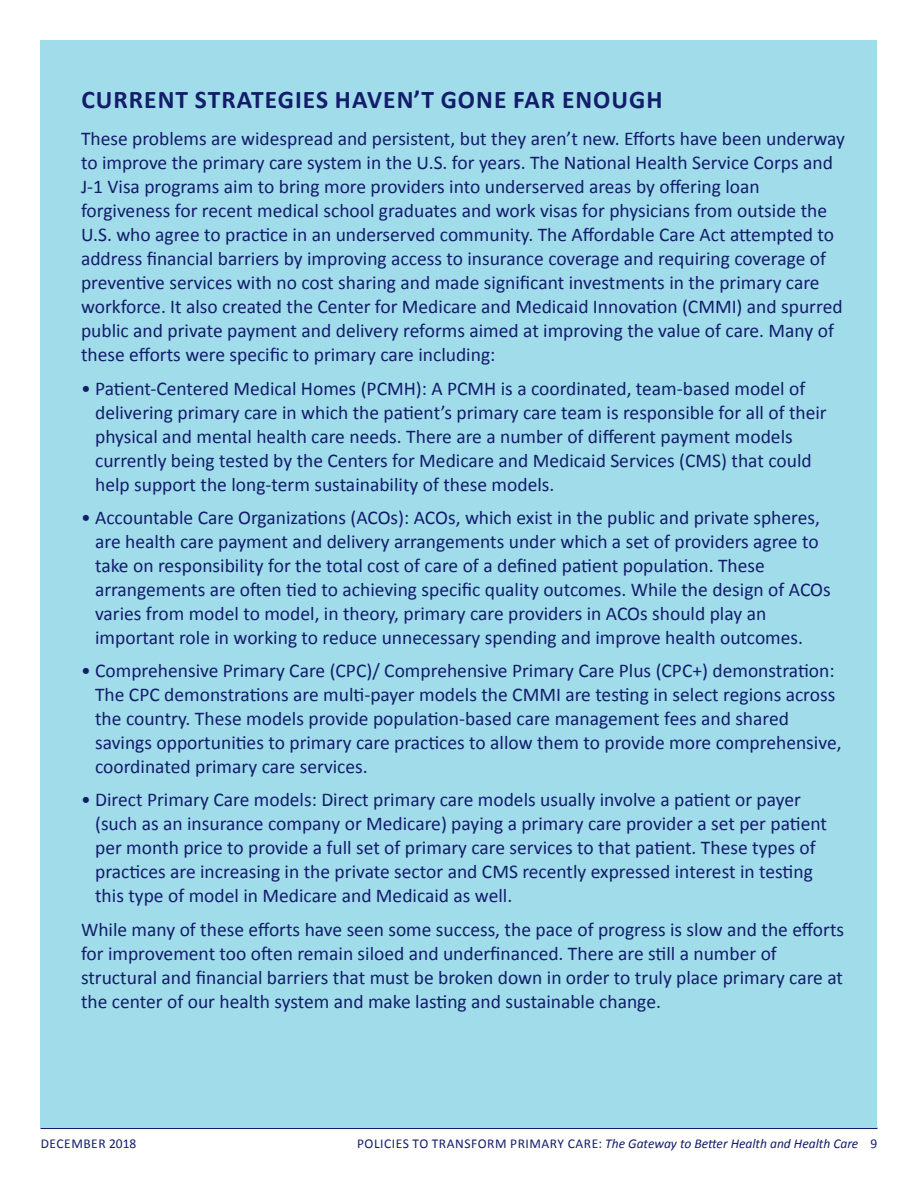
<style>
.page{position:relative;width:918px;height:1188px;background:#fff}
.page>*{position:absolute;margin:0;border:0;box-sizing:border-box;transform-origin:0 0}
.t1{font:700 25.5px "Calibri";letter-spacing:.04em;color:#131d6a}
.t2{font:19.5px/24px "Calibri";color:#131d6a}
.t3{font:italic 13.5px "Calibri";color:#131d6a}
.t4{font:13.5px "Calibri";letter-spacing:.04em;color:#131d6a}
.s1{font-style:normal}
</style>
<div class="page">
<hr style="left:40px;top:1128px;width:838px;height:1px;background:#131d6a">
<div style="left:40px;top:40px;width:838px;height:1088px;background:#a1dceb"></div>
<h1 class="t1" style="left:81px;top:83px;width:583px">CURRENT STRATEGIES HAVEN’T GONE FAR ENOUGH</h1>
<p class="t2" style="left:81px;top:127px;width:765px">These problems are widespread and persistent, but they aren’t new. Efforts have been underway to improve the primary care system in the U.S. for years. The National Health Service Corps and J-1 Visa programs aim to bring more providers into underserved areas by offering loan forgiveness for recent medical school graduates and work visas for physicians from outside the U.S. who agree to practice in an underserved community. The Affordable Care Act attempted to address financial barriers by improving access to insurance coverage and requiring coverage of preventive services with no cost sharing and made significant investments in the primary care workforce. It also created the Center for Medicare and Medicaid Innovation (CMMI) and spurred public and private payment and delivery reforms aimed at improving the value of care. Many of these efforts were specific to primary care including:</p>
<p class="t2" style="left:95px;top:376px;width:733px;text-indent:-14px">• Patient-Centered Medical Homes (PCMH): A PCMH is a coordinated, team-based model of delivering primary care in which the patient’s primary care team is responsible for all of their physical and mental health care needs. There are a number of different payment models currently being tested by the Centers for Medicare and Medicaid Services (CMS) that could help support the long-term sustainability of these models.</p>
<p class="t2" style="left:95px;top:505px;width:737px;text-indent:-14px">• Accountable Care Organizations (ACOs): ACOs, which exist in the public and private spheres, are health care payment and delivery arrangements under which a set of providers agree to take on responsibility for the total cost of care of a defined patient population. These arrangements are often tied to achieving specific quality outcomes. While the design of ACOs varies from model to model, in theory, primary care providers in ACOs should play an important role in working to reduce unnecessary spending and improve health outcomes.</p>
<p class="t2" style="left:95px;top:659px;width:748px;text-indent:-14px">• Comprehensive Primary Care (CPC)/ Comprehensive Primary Care Plus (CPC+) demonstration:<br>The CPC demonstrations are multi-payer models the CMMI are testing in select regions across the country. These models provide population-based care management fees and shared savings opportunities to primary care practices to allow them to provide more comprehensive, coordinated primary care services.</p>
<p class="t2" style="left:95px;top:788px;width:733px;text-indent:-14px">• Direct Primary Care models: Direct primary care models usually involve a patient or payer (such as an insurance company or Medicare) paying a primary care provider a set per patient per month price to provide a full set of primary care services to that patient. These types of practices are increasing in the private sector and CMS recently expressed interest in testing this type of model in Medicare and Medicaid as well.</p>
<p class="t2" style="left:81px;top:917px;width:765px">While many of these efforts have seen some success, the pace of progress is slow and the efforts for improvement too often remain siloed and underfinanced. There are still a number of structural and financial barriers that must be broken down in order to truly place primary care at the center of our health system and make lasting and sustainable change.</p>
<p class="t4" style="left:41px;top:1135px;width:97px">DECEMBER 2018</p>
<p class="t3" style="left:357px;top:1135px;width:522px"><span class="s1">POLICIES TO TRANSFORM PRIMARY CARE:</span> The Gateway to Better Health and Health Care <span class="s1">9</span></p>
</div>
